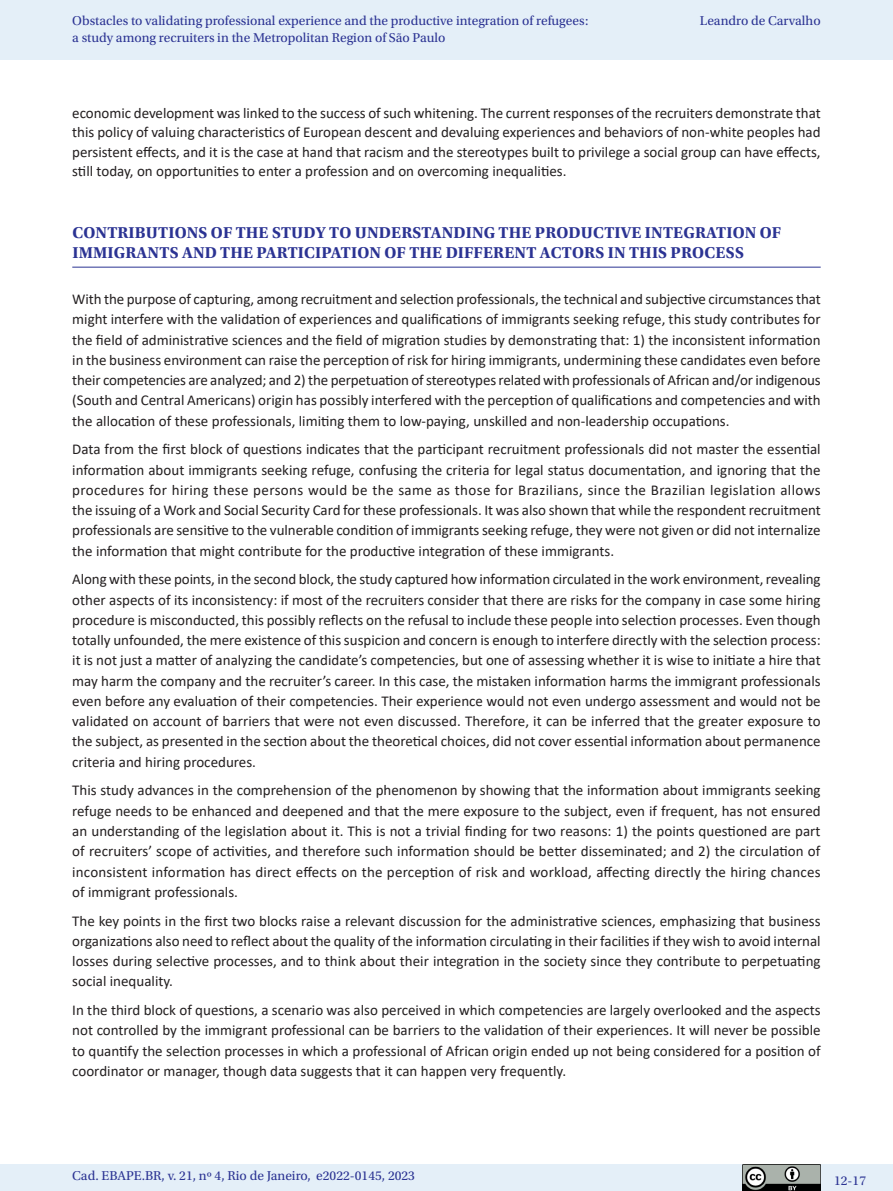
<style>
.page{position:relative;width:893px;height:1191px;background:#fff}
.page>*{position:absolute;margin:0;border:0;box-sizing:border-box;transform-origin:0 0}
._07_1_sub_1{font:700 16.5px/19.8px "Utopia Std";letter-spacing:.01em;color:#2b3393}
._06_0_texto{font:15px/20.2px "Calibri";color:#231f20;text-align:justify}
.t1{font:13.5px/16.5px "Utopia Std";color:#2b3393}
</style>
<div class="page">
<div style="left:0;top:0;width:893px;height:60px;background:#e4eff8"></div>
<div style="left:0;top:1164px;width:893px;height:27px;background:#e4eff8"></div>
<img style="left:743px;top:1164px;width:78px;height:27px">
<hr style="left:72px;top:267px;width:749px;height:1px;background:#2b3393">
<p class="t1" style="left:72px;top:13px;width:518px">Obstacles to validating professional experience and the productive integration of refugees: a study among recruiters in the Metropolitan Region of São Paulo</p>
<p class="t1" style="left:700px;top:13px;width:122px">Leandro de Carvalho</p>
<p class="_06_0_texto" style="left:72px;top:102px;width:750px;line-height:19.5px">economic development was linked to the success of such whitening. The current responses of the recruiters demonstrate that this policy of valuing characteristics of European descent and devaluing experiences and behaviors of non-white peoples had persistent effects, and it is the case at hand that racism and the stereotypes built to privilege a social group can have effects, still today, on opportunities to enter a profession and on overcoming inequalities.</p>
<p class="_07_1_sub_1" style="left:72px;top:223px;width:710px">CONTRIBUTIONS OF THE STUDY TO UNDERSTANDING THE PRODUCTIVE INTEGRATION OF<br>IMMIGRANTS AND THE PARTICIPATION OF THE DIFFERENT ACTORS IN THIS PROCESS</p>
<p class="_06_0_texto" style="left:72px;top:288px;width:750px">With the purpose of capturing, among recruitment and selection professionals, the technical and subjective circumstances that might interfere with the validation of experiences and qualifications of immigrants seeking refuge, this study contributes for the field of administrative sciences and the field of migration studies by demonstrating that: 1) the inconsistent information in the business environment can raise the perception of risk for hiring immigrants, undermining these candidates even before their competencies are analyzed; and 2) the perpetuation of stereotypes related with professionals of African and/or indigenous (South and Central Americans) origin has possibly interfered with the perception of qualifications and competencies and with the allocation of these professionals, limiting them to low-paying, unskilled and non-leadership occupations.</p>
<p class="_06_0_texto" style="left:72px;top:439px;width:750px">Data from the first block of questions indicates that the participant recruitment professionals did not master the essential information about immigrants seeking refuge, confusing the criteria for legal status documentation, and ignoring that the procedures for hiring these persons would be the same as those for Brazilians, since the Brazilian legislation allows the issuing of a Work and Social Security Card for these professionals. It was also shown that while the respondent recruitment professionals are sensitive to the vulnerable condition of immigrants seeking refuge, they were not given or did not internalize the information that might contribute for the productive integration of these immigrants.</p>
<p class="_06_0_texto" style="left:72px;top:569px;width:750px">Along with these points, in the second block, the study captured how information circulated in the work environment, revealing other aspects of its inconsistency: if most of the recruiters consider that there are risks for the company in case some hiring procedure is misconducted, this possibly reflects on the refusal to include these people into selection processes. Even though totally unfounded, the mere existence of this suspicion and concern is enough to interfere directly with the selection process: it is not just a matter of analyzing the candidate’s competencies, but one of assessing whether it is wise to initiate a hire that may harm the company and the recruiter’s career. In this case, the mistaken information harms the immigrant professionals even before any evaluation of their competencies. Their experience would not even undergo assessment and would not be validated on account of barriers that were not even discussed. Therefore, it can be inferred that the greater exposure to the subject, as presented in the section about the theoretical choices, did not cover essential information about permanence criteria and hiring procedures.</p>
<p class="_06_0_texto" style="left:72px;top:780px;width:750px">This study advances in the comprehension of the phenomenon by showing that the information about immigrants seeking refuge needs to be enhanced and deepened and that the mere exposure to the subject, even if frequent, has not ensured an understanding of the legislation about it. This is not a trivial finding for two reasons: 1) the points questioned are part of recruiters’ scope of activities, and therefore such information should be better disseminated; and 2) the circulation of inconsistent information has direct effects on the perception of risk and workload, affecting directly the hiring chances of immigrant professionals.</p>
<p class="_06_0_texto" style="left:72px;top:910px;width:750px">The key points in the first two blocks raise a relevant discussion for the administrative sciences, emphasizing that business organizations also need to reflect about the quality of the information circulating in their facilities if they wish to avoid internal losses during selective processes, and to think about their integration in the society since they contribute to perpetuating social inequality.</p>
<p class="_06_0_texto" style="left:72px;top:999px;width:750px">In the third block of questions, a scenario was also perceived in which competencies are largely overlooked and the aspects not controlled by the immigrant professional can be barriers to the validation of their experiences. It will never be possible to quantify the selection processes in which a professional of African origin ended up not being considered for a position of coordinator or manager, though data suggests that it can happen very frequently.</p>
<p class="t1" style="left:72px;top:1167px;width:344px">Cad. EBAPE.BR, v. 21, nº 4, Rio de Janeiro, e2022-0145, 2023</p>
<p class="t1" style="left:834px;top:1172px;width:33px">12-17</p>
</div>
